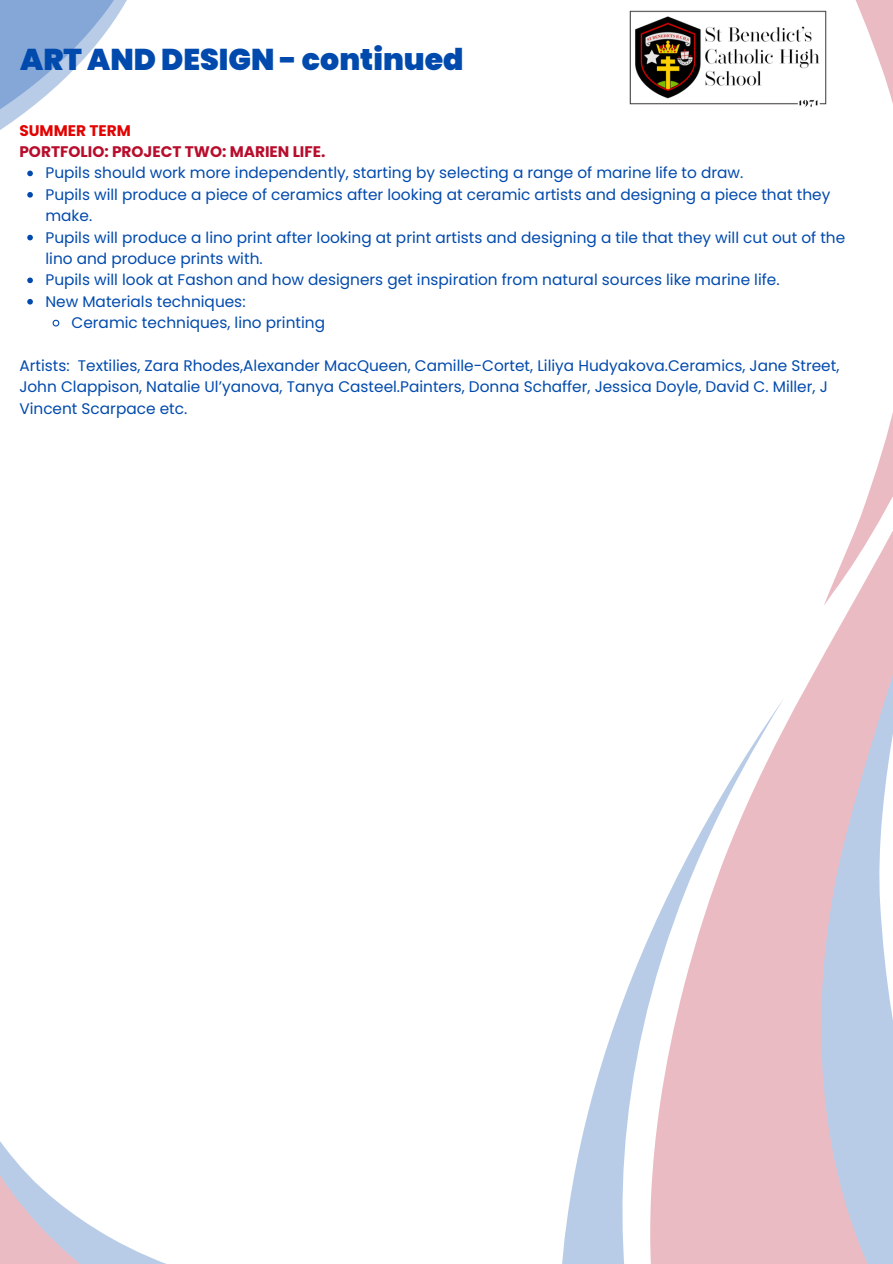
<style>
.page{position:relative;width:893px;height:1264px;background:#fff}
.page>*{position:absolute;margin:0;border:0;box-sizing:border-box;transform-origin:0 0}
.t1{font:900 30px "Poppins";color:#004aad}
.t2{font:15.3px/21.3px "Poppins";color:#004aad}
.t3{font:700 15.3px "Poppins";color:#b80d2c}
.t4{font:700 15.3px "Poppins";color:#e20200}
</style>
<div class="page">
<svg style="left:0;top:1141px;width:163px;height:122px"></svg>
<img style="left:629px;top:10px;width:7px;height:95px">
<svg style="left:636px;top:10px;width:147px;height:95px"></svg>
<svg style="left:562px;top:1106px;width:28px;height:157px;fill:#b8cce8"></svg>
<svg style="left:783px;top:0;width:109px;height:107px"></svg>
<svg style="left:590px;top:416px;width:302px;height:847px"></svg>
<svg style="left:0;top:0;width:127px;height:240px"></svg>
<svg style="left:27px;top:277px;width:6px;height:6px"></svg>
<svg style="left:27px;top:299px;width:6px;height:5px"></svg>
<svg style="left:52px;top:319px;width:8px;height:8px"></svg>
<p class="t1" style="left:20px;top:39px;width:445px">ART AND DESIGN - continued</p>
<p class="t4" style="left:19px;top:120px;width:113px">SUMMER TERM</p>
<p class="t3" style="left:19px;top:141px;width:307px">PORTFOLIO: PROJECT TWO: MARIEN LIFE.</p>
<p class="t2" style="left:45px;top:162px;width:699px">Pupils should work more independently, starting by selecting a range of marine life to draw.</p>
<p class="t2" style="left:45px;top:184px;width:786px">Pupils will produce a piece of ceramics after looking at ceramic artists and designing a piece that they</p>
<p class="t2" style="left:45px;top:205px;width:48px">make.</p>
<p class="t2" style="left:45px;top:227px;width:801px">Pupils will produce a lino print after looking at print artists and designing a tile that they will cut out of the</p>
<p class="t2" style="left:45px;top:248px;width:219px">lino and produce prints with.</p>
<p class="t2" style="left:45px;top:269px;width:735px">Pupils will look at Fashon and how designers get inspiration from natural sources like marine life.</p>
<p class="t2" style="left:45px;top:291px;width:202px">New Materials techniques:</p>
<p class="t2" style="left:72px;top:312px;width:255px">Ceramic techniques, lino printing</p>
<p class="t2" style="left:19px;top:355px;width:821px">Artists: Textilies, Zara Rhodes,Alexander MacQueen, Camille-Cortet, Liliya Hudyakova.Ceramics, Jane Street,<br>John Clappison, Natalie Ul’yanova, Tanya Casteel.Painters, Donna Schaffer, Jessica Doyle, David C. Miller, J<br>Vincent Scarpace etc.</p>
</div>
